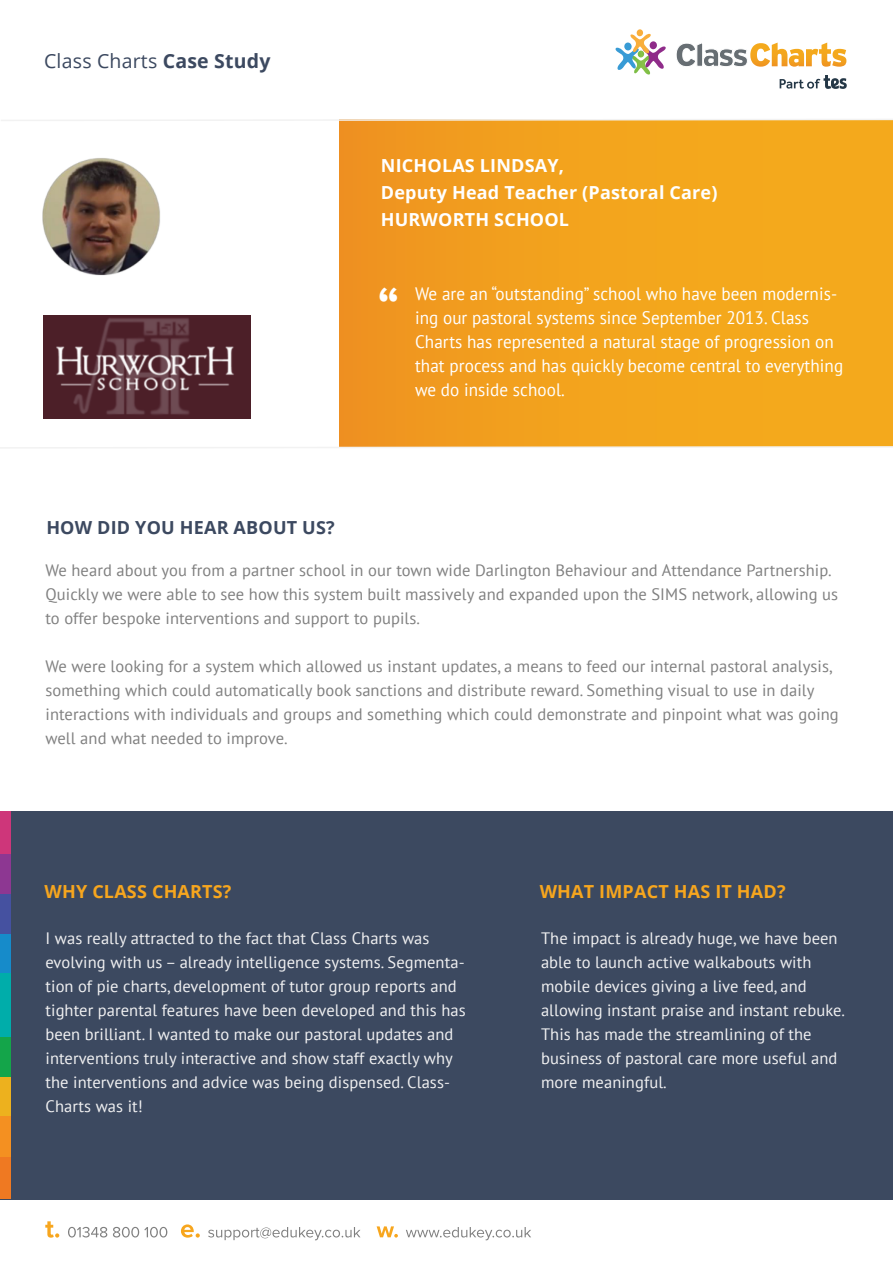
<style>
.page{position:relative;width:893px;height:1263px;background:#fff}
.page>*{position:absolute;margin:0;border:0;box-sizing:border-box;transform-origin:0 0}
.t1{font:700 49.5px "Proxima Nova";color:#fff;scale:.95 1}
.t2{font:19.5px "Open Sans";letter-spacing:.01em;color:#3c4960}
.t3{font:18px/24px "PT Sans";letter-spacing:.005em;color:#fff;scale:.95 1}
.t4{font:700 18px/27px "Open Sans";letter-spacing:.01em;color:#fff}
.t5{font:700 18px "Open Sans";letter-spacing:.01em;color:#f7a61e}
.t6{font:700 18px "Open Sans";letter-spacing:.01em;color:#3c4960}
.t7{font:16.5px/24px "PT Sans";letter-spacing:.005em;color:#f1f1f2}
.t8{font:16.5px/24px "PT Sans";letter-spacing:.005em;color:#808080}
.s1{font-weight:700}
</style>
<div class="page">
<div style="left:0;top:811px;width:893px;height:388px;background:#3c4960"></div>
<div style="left:339px;top:232px;width:554px;height:215px;background:linear-gradient(to right,#f09620,#f5ae1b)"></div>
<div style="left:339px;top:120px;width:554px;height:112px;background:linear-gradient(to right,#f09620,#f5ae1b)"></div>
<svg style="left:676px;top:42px;width:170px;height:25px"></svg>
<div style="left:636px;top:29px;width:7px;height:7px;background:#f9ae3b;border-radius:50%"></div>
<svg style="left:615px;top:33px;width:51px;height:42px"></svg>
<svg style="left:779px;top:75px;width:67px;height:14px"></svg>
<svg style="left:45px;top:1221px;width:14px;height:16px"></svg>
<svg style="left:68px;top:1227px;width:39px;height:10px"></svg>
<svg style="left:113px;top:1227px;width:54px;height:10px"></svg>
<svg style="left:181px;top:1224px;width:19px;height:13px"></svg>
<svg style="left:208px;top:1227px;width:152px;height:13px"></svg>
<svg style="left:377px;top:1226px;width:21px;height:11px"></svg>
<svg style="left:406px;top:1227px;width:125px;height:13px"></svg>
<div style="left:0;top:1156px;width:11px;height:43px;background:#ef7922"></div>
<div style="left:0;top:1116px;width:11px;height:41px;background:#f49021"></div>
<div style="left:0;top:1076px;width:11px;height:40px;background:#edb11e"></div>
<div style="left:0;top:1037px;width:11px;height:40px;background:#14a54a"></div>
<div style="left:0;top:933px;width:11px;height:40px;background:#168bca"></div>
<div style="left:0;top:893px;width:11px;height:40px;background:#4551a0"></div>
<div style="left:0;top:853px;width:11px;height:40px;background:#8d3792"></div>
<div style="left:0;top:811px;width:11px;height:43px;background:#ce367a"></div>
<div style="left:0;top:973px;width:11px;height:64px;background:#00adaa"></div>
<img style="left:42px;top:158px;width:118px;height:118px">
<img style="left:43px;top:316px;width:208px;height:102px">
<svg style="left:1px;top:119px;width:892px;height:3px"></svg>
<svg style="left:0;top:445px;width:893px;height:3px"></svg>
<p class="t2" style="left:44px;top:47px;width:228px">Class Charts <span class="s1">Case Study</span></p>
<p class="t4" style="left:381px;top:152px;width:338px">NICHOLAS LINDSAY,<br>Deputy Head Teacher (Pastoral Care)<br>HURWORTH SCHOOL</p>
<h1 class="t1" style="left:378px;top:267px;width:24px">“</h1>
<p class="t3" style="left:415px;top:282px;width:452px">We are an “outstanding” school who have been modernis&shy;ing our pastoral systems since September 2013. Class Charts has represented a natural stage of progression on that process and has quickly become central to everything we do inside school.</p>
<p class="t6" style="left:46px;top:515px;width:290px">HOW DID YOU HEAR ABOUT US?</p>
<p class="t8" style="left:45px;top:558px;width:794px">We heard about you from a partner school in our town wide Darlington Behaviour and Attendance Partnership.<br>Quickly we were able to see how this system built massively and expanded upon the SIMS network, allowing us to offer bespoke interventions and support to pupils.</p>
<p class="t8" style="left:45px;top:654px;width:795px">We were looking for a system which allowed us instant updates, a means to feed our internal pastoral analysis, something which could automatically book sanctions and distribute reward. Something visual to use in daily interactions with individuals and groups and something which could demonstrate and pinpoint what was going well and what needed to improve.</p>
<p class="t5" style="left:45px;top:878px;width:189px">WHY CLASS CHARTS?</p>
<p class="t5" style="left:540px;top:878px;width:247px">WHAT IMPACT HAS IT HAD?</p>
<p class="t7" style="left:45px;top:925px;width:422px">I was really attracted to the fact that Class Charts was evolving with us – already intelligence systems. Segmenta&shy;tion of pie charts, development of tutor group reports and tighter parental features have been developed and this has been brilliant. I wanted to make our pastoral updates and interventions truly interactive and show staff exactly why the interventions and advice was being dispensed. Class-Charts was it!</p>
<p class="t7" style="left:541px;top:925px;width:305px">The impact is already huge, we have been able to launch active walkabouts with mobile devices giving a live feed, and allowing instant praise and instant rebuke.<br>This has made the streamlining of the business of pastoral care more useful and more meaningful.</p>
</div>
